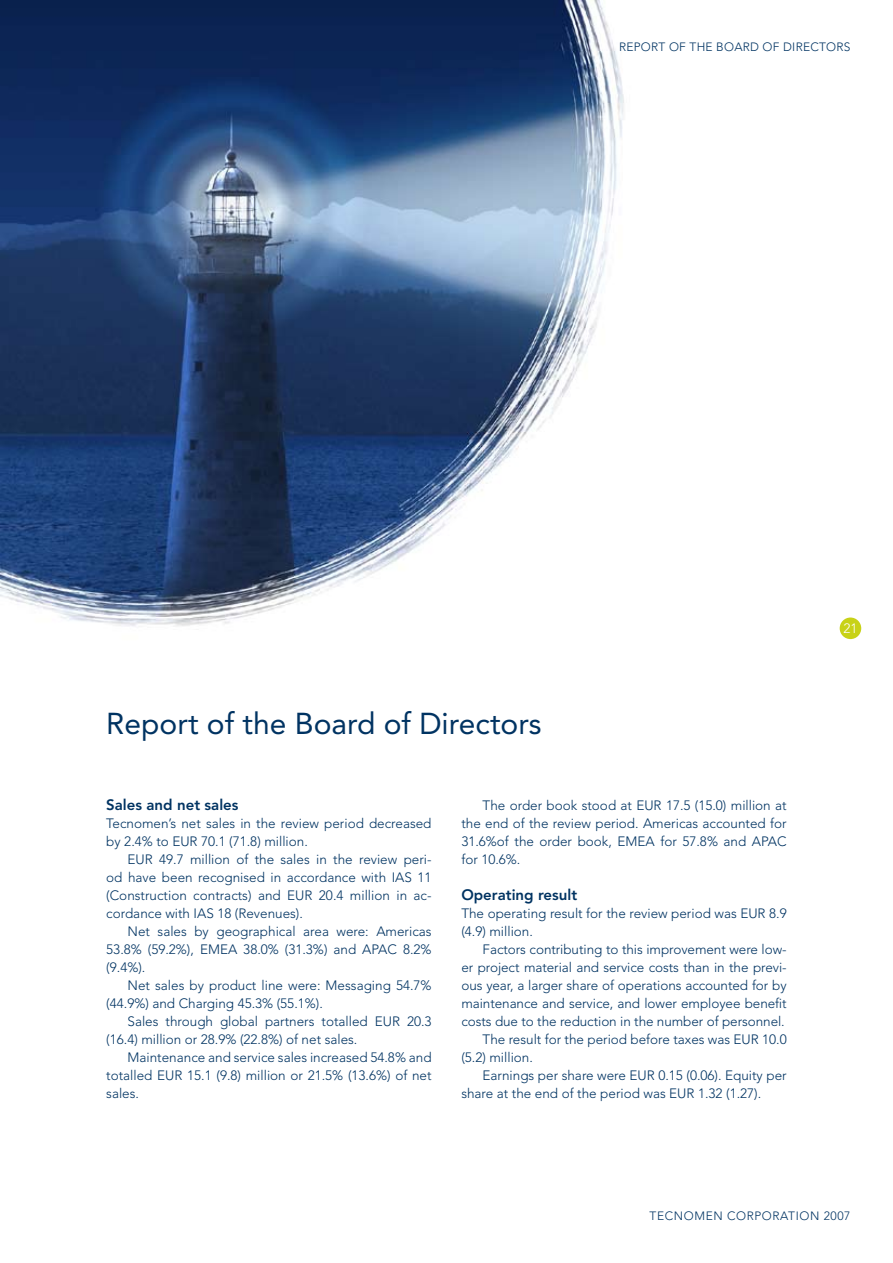
<style>
.page{position:relative;width:893px;height:1263px;background:#fff}
.page>*{position:absolute;margin:0;border:0;box-sizing:border-box;transform-origin:0 0}
.t1{font:30px "Avenir";color:#003362}
.t2{font:800 15px "Avenir";color:#003362}
.t3{font:300 13.5px/18px "Avenir";color:#003362}
.t4{font:300 13.5px "Avenir";color:#fff}
.t5{font:300 12px "Avenir";letter-spacing:.05em;color:#003362}
</style>
<div class="page">
<div style="left:840px;top:617px;width:21px;height:22px;background:#c8d217;border-radius:50%"></div>
<img style="left:0;top:0;width:624px;height:626px">
<p class="t5" style="left:619px;top:40px;width:16px">Report</p>
<p class="t5" style="left:669px;top:40px;width:29px">of the</p>
<p class="t5" style="left:716px;top:40px;width:18px">Board</p>
<p class="t5" style="left:763px;top:40px;width:38px">of Directors</p>
<h1 class="t1" style="left:106px;top:706px;width:437px">Report of the Board of Directors</h1>
<p class="t2" style="left:106px;top:796px;width:134px">Sales and net sales</p>
<p class="t3" style="left:106px;top:814px;width:327px">Tecnomen’s net sales in the review period decreased by 2.4% to EUR 70. 1 (71.8) million.</p>
<p class="t3" style="left:106px;top:850px;width:327px;text-align:justify;text-indent:21px">EUR 49.7 million of the sales in the review peri&shy;od have been recognised in accordance with IAS 11 (Construction contracts) and EUR 20.4 million in ac&shy;cordance with IAS 18 (Revenues).</p>
<p class="t3" style="left:128px;top:922px;width:306px">Net sales by geographical area were: Americas</p>
<p class="t3" style="left:106px;top:940px;width:327px">53. 8% (59.2%), EMEA 38.0% (31. 3%) and APAC 8.2% (9.4%).</p>
<p class="t3" style="left:106px;top:976px;width:327px;text-indent:21px">Net sales by product line were: Messaging 54.7% (44.9%) and Charging 45.3% (55. 1%).</p>
<p class="t3" style="left:106px;top:1012px;width:327px;text-indent:21px">Sales through global partners totalled EUR 20.3 (16.4) million or 28.9% (22.8%) of net sales.</p>
<p class="t3" style="left:106px;top:1048px;width:327px;text-align:justify;text-indent:21px">Maintenance and service sales increased 54.8% and totalled EUR 15. 1 (9.8) million or 21.5% (13.6%) of net sales.</p>
<p class="t3" style="left:461px;top:796px;width:327px;text-align:justify;text-indent:21px">The order book stood at EUR 17.5 (15.0) million at the end of the review period. Americas accounted for 31.6%of the order book, EMEA for 57.8% and APAC for 10.6%.</p>
<p class="t2" style="left:461px;top:886px;width:117px">Operating result</p>
<p class="t3" style="left:461px;top:904px;width:327px">The operating result for the review period was EUR 8.9 (4.9) million.</p>
<p class="t3" style="left:483px;top:940px;width:306px">Factors contributing to this improvement were low-</p>
<p class="t3" style="left:461px;top:958px;width:327px">er project material and service costs than in the previ-</p>
<p class="t3" style="left:461px;top:976px;width:327px">ous year, a larger share of operations accounted for by</p>
<p class="t3" style="left:461px;top:994px;width:327px">maintenance and service, and lower employee benefit</p>
<p class="t3" style="left:461px;top:1012px;width:323px">costs due to the reduction in the number of personnel.</p>
<p class="t3" style="left:483px;top:1030px;width:306px">The result for the period before taxes was EUR 10.0</p>
<p class="t3" style="left:461px;top:1048px;width:71px">(5.2) million.</p>
<p class="t3" style="left:483px;top:1066px;width:306px">Earnings per share were EUR 0. 15 (0.06). Equity per</p>
<p class="t3" style="left:461px;top:1084px;width:299px">share at the end of the period was EUR 1.32 (1.27).</p>
<p class="t4" style="left:843px;top:620px;width:16px">21</p>
<p class="t5" style="left:650px;top:1209px;width:202px">TECNOMEN CORPORATION 2007</p>
</div>
